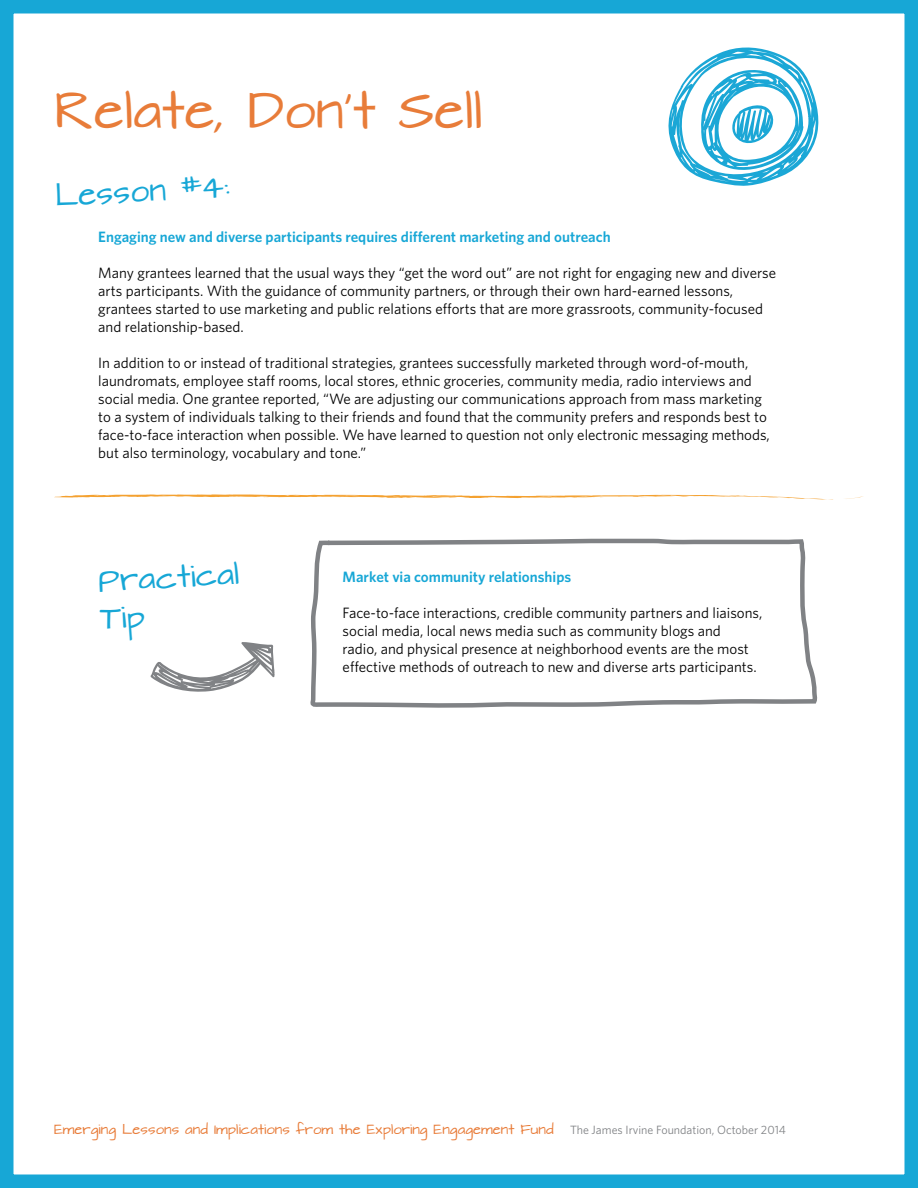
<style>
.page{position:relative;width:918px;height:1188px;background:#fff}
.page>*{position:absolute;margin:0;border:0;box-sizing:border-box;transform-origin:0 0}
.t1{font:45px "Architects Daughter";color:#e87c39}
.t2{font:27px/37.5px "Architects Daughter";color:#17a7d6}
.t3{font:15px/18px "Whitney";color:#000}
.t4{font:600 15px "Whitney";color:#17a7d6}
.t5{font:12px "Architects Daughter";color:#e87c39}
.t6{font:12px "Whitney";color:#808285}
</style>
<div class="page">
<div style="left:0;top:0;width:918px;height:1188px;border:14px solid #17a7d6"></div>
<svg style="left:151px;top:642px;width:124px;height:50px"></svg>
<svg style="left:306px;top:538px;width:513px;height:650px"></svg>
<svg style="left:845px;top:496px;width:18px;height:3px"></svg>
<svg style="left:54px;top:494px;width:779px;height:6px"></svg>
<svg style="left:668px;top:47px;width:151px;height:139px"></svg>
<h1 class="t1" style="left:54px;top:87px;width:430px">Relate, Don’t Sell</h1>
<h2 class="t2" style="left:54px;top:178px;width:177px;rotate:-3deg">Lesson #4:</h2>
<p class="t4" style="left:98px;top:227px;width:514px">Engaging new and diverse participants requires different marketing and outreach</p>
<p class="t3" style="left:98px;top:264px;width:679px">Many grantees learned that the usual ways they “get the word out” are not right for engaging new and diverse arts participants. With the guidance of community partners, or through their own hard-earned lessons, grantees started to use marketing and public relations efforts that are more grassroots, community-focused and relationship-based.</p>
<p class="t3" style="left:98px;top:354px;width:673px">In addition to or instead of traditional strategies, grantees successfully marketed through word-of-mouth, laundromats, employee staff rooms, local stores, ethnic groceries, community media, radio interviews and social media. One grantee reported, “We are adjusting our communications approach from mass marketing to a system of individuals talking to their friends and found that the community prefers and responds best to face-to-face interaction when possible. We have learned to question not only electronic messaging methods, but also terminology, vocabulary and tone.”</p>
<h2 class="t2" style="left:97px;top:564px;width:143px;rotate:-3deg">Practical<br>Tip</h2>
<p class="t4" style="left:343px;top:567px;width:230px">Market via community relationships</p>
<p class="t3" style="left:343px;top:603px;width:421px">Face-to-face interactions, credible community partners and liaisons, social media, local news media such as community blogs and<br>radio, and physical presence at neighborhood events are the most effective methods of outreach to new and diverse arts participants.</p>
<p class="t5" style="left:54px;top:1123px;width:501px">Emerging Lessons and Implications from the Exploring Engagement Fund</p>
<p class="t6" style="left:570px;top:1122px;width:218px">The James Irvine Foundation, October 2014</p>
</div>
